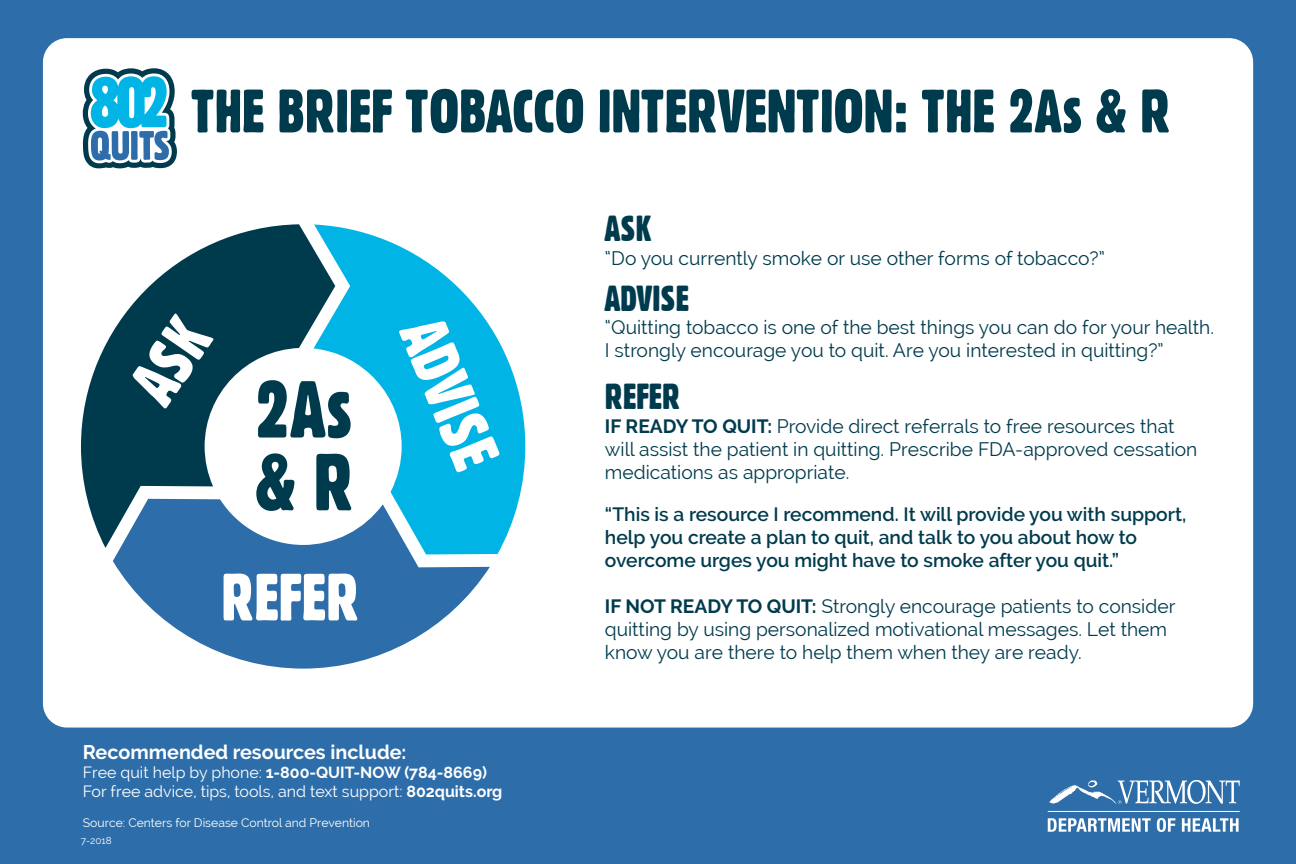
<style>
.page{position:relative;width:1296px;height:864px;background:#2d6da9}
.page>*{position:absolute;margin:0;border:0;box-sizing:border-box;transform-origin:0 0}
.t1{font:78.2px/72.8px "Gothic 821 Condensed BT";color:#003b4d}
.t2{font:64.8px "Gothic 821 Condensed BT";color:#fff}
.t3{font:59.6px "Gothic 821 Condensed BT";color:#003b4d}
.t4{font:35.4px "Gothic 821 Condensed BT";color:#003b4d}
.t5{font:700 19.8px "Raleway";color:#fff}
.t6{font:19.2px/23px "Raleway";color:#003b4d}
.t7{font:600 19.2px/23px "Raleway";color:#003b4d}
.t8{font:16px/19.2px "Raleway";color:#fff}
.t9{font:12.2px "Raleway";color:#fff}
.t10{font:9.8px "Raleway";color:#fff}
.s1{font-weight:700}
</style>
<div class="page">
<div style="left:43px;top:38px;width:1210px;height:690px;background:#fff;border-radius:24px"></div>
<svg style="left:113px;top:548px;width:377px;height:121px;fill:#2d6da9"></svg>
<svg style="left:314px;top:226px;width:211px;height:328px;fill:#00b5e6"></svg>
<svg style="left:81px;top:224px;width:254px;height:324px"></svg>
<svg style="left:83px;top:68px;width:94px;height:100px"></svg>
<svg style="left:1049px;top:780px;width:191px;height:24px"></svg>
<hr style="left:1048px;top:811px;width:192px;height:1px;background:#fff">
<svg style="left:1048px;top:818px;width:103px;height:14px"></svg>
<svg style="left:1157px;top:818px;width:18px;height:14px"></svg>
<svg style="left:1182px;top:818px;width:57px;height:14px"></svg>
<div style="left:127px;top:313px;width:87px;height:96px;background:#003b4d"></div>
<p class="t3" style="left:191px;top:75px;width:981px">THE BRIEF TOBACCO INTERVENTION: THE 2As &amp; R</p>
<p class="t1" style="left:255px;top:373px;width:100px">2As &amp; R</p>
<p class="t2" style="left:221px;top:558px;width:140px">REFER</p>
<p class="t2" style="left:457px;top:308px;width:156px;rotate:68deg">ADVISE</p>
<p class="t5" style="left:83px;top:741px;width:325px">Recommended resources include:</p>
<p class="t8" style="left:83px;top:763px;width:421px">Free quit help by phone: <span class="s1">1-800-QUIT-NOW (784-8669)<br></span>For free advice, tips, tools, and text support: <span class="s1">802quits.org</span></p>
<p class="t9" style="left:83px;top:816px;width:289px">Source: Centers for Disease Control and Prevention</p>
<p class="t10" style="left:81px;top:835px;width:32px">7-2018</p>
<p class="t4" style="left:605px;top:207px;width:48px">ASK</p>
<p class="t6" style="left:605px;top:246px;width:502px">“Do you currently smoke or use other forms of tobacco?”</p>
<p class="t4" style="left:605px;top:277px;width:86px">ADVISE</p>
<p class="t6" style="left:605px;top:316px;width:611px">“Quitting tobacco is one of the best things you can do for your health.<br>I strongly encourage you to quit. Are you interested in quitting?”</p>
<p class="t4" style="left:605px;top:375px;width:77px">REFER</p>
<p class="t6" style="left:605px;top:414px;width:594px"><span class="s1">IF READY TO QUIT:</span> Provide direct referrals to free resources that will assist the patient in quitting. Prescribe FDA-approved cessation medications as appropriate.</p>
<p class="t7" style="left:605px;top:502px;width:583px">“This is a resource I recommend. It will provide you with support, help you create a plan to quit, and talk to you about how to overcome urges you might have to smoke after you quit.”</p>
<p class="t6" style="left:605px;top:595px;width:572px"><span class="s1">IF NOT READY TO QUIT:</span> Strongly encourage patients to consider quitting by using personalized motivational messages. Let them know you are there to help them when they are ready.</p>
</div>
